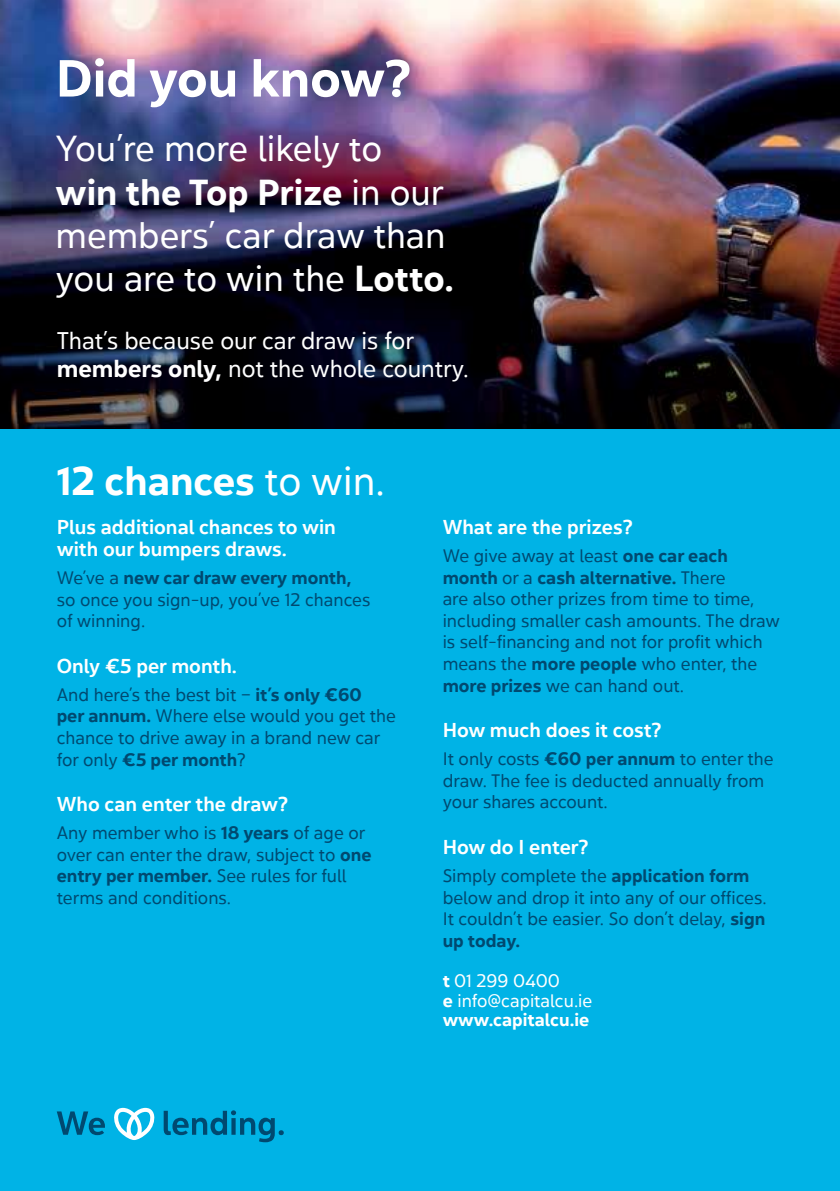
<style>
.page{position:relative;width:840px;height:1191px;background:#fff}
.page>*{position:absolute;margin:0;border:0;box-sizing:border-box;transform-origin:0 0}
.t1{font:52px "Yorkten Nor Dem";color:#fff}
.t2{font:40px "Yorkten Nor Dem";color:#fff}
.t3{font:36px/43.2px "Yorkten Nor Reg";color:#fff}
.t4{font:36px "Yorkten Nor Dem";color:#fff}
.t5{font:24px/28px "Yorkten Nor Reg";color:#fff}
.t6{font:20px/22px "Yorkten Nor Med";color:#fff}
.t7{font:18px/21.6px "Yorkten Nor Reg";color:#004970}
.t8{font:18px "Yorkten Nor Dem";color:#004970}
.t9{font:18px/19px "Yorkten Nor Reg";color:#fff}
.t10{font:18px "Yorkten Nor Dem";color:#fff}
.s1{font-family:"Yorkten Nor Reg"}
.s2{font-family:"Yorkten Nor Dem"}
</style>
<div class="page">
<div style="left:0;top:0;width:839px;height:1191px;background:#00b3e6"></div>
<img style="left:0;top:0;width:839px;height:81px">
<img style="left:0;top:81px;width:839px;height:347px">
<svg style="left:57px;top:1111px;width:48px;height:24px"></svg>
<svg style="left:163px;top:1110px;width:120px;height:32px"></svg>
<svg style="left:114px;top:1107px;width:41px;height:33px"></svg>
<h1 class="t1" style="left:56px;top:58px;width:358px">Did you know?</h1>
<h3 class="t3" style="left:56px;top:130px;width:328px">You’re more likely to</h3>
<h3 class="t4" style="left:56px;top:178px;width:390px">win the Top Prize <span class="s1">in our</span></h3>
<h3 class="t3" style="left:56px;top:217px;width:399px">members’ car draw than you are to win the <span class="s2">Lotto.</span></h3>
<h3 class="t5" style="left:57px;top:328px;width:413px">That’s because our car draw is for <span class="s2">members only,</span> not the whole country.</h3>
<h2 class="t2" style="left:57px;top:464px;width:329px">12 chances <span class="s1">to win.</span></h2>
<p class="t6" style="left:57px;top:517px;width:280px">Plus additional chances to win with our bumpers draws.</p>
<p class="t8" style="left:57px;top:570px;width:296px"><span class="s1">We’ve a</span> new car draw every month,</p>
<p class="t7" style="left:57px;top:590px;width:315px">so once you sign-up, you’ve 12 chances of winning.</p>
<p class="t6" style="left:57px;top:656px;width:182px">Only €5 per month.</p>
<p class="t7" style="left:57px;top:685px;width:340px">And here’s the best bit – <span class="s2">it’s only €60<br>per annum.</span> Where else would you get the chance to drive away in a brand new car</p>
<p class="t8" style="left:57px;top:752px;width:191px"><span class="s1">for only</span> €5 per month<span class="s1">?</span></p>
<p class="t6" style="left:57px;top:795px;width:233px">Who can enter the draw?</p>
<p class="t7" style="left:57px;top:823px;width:316px">Any member who is <span class="s2">18 years</span> of age or over can enter the draw, subject to <span class="s2">one</span></p>
<p class="t8" style="left:57px;top:869px;width:291px">entry per member. <span class="s1">See rules for full</span></p>
<p class="t7" style="left:57px;top:888px;width:176px">terms and conditions.</p>
<p class="t6" style="left:442px;top:517px;width:192px">What are the prizes?</p>
<p class="t7" style="left:442px;top:546px;width:286px">We give away at least <span class="s2">one car each</span></p>
<p class="t8" style="left:442px;top:570px;width:284px">month <span class="s1">or a</span> cash alternative. <span class="s1">There</span></p>
<p class="t7" style="left:442px;top:589px;width:339px">are also other prizes from time to time, including smaller cash amounts. The draw is self-financing and not for profit which means the <span class="s2">more people</span> who enter, the <span class="s2">more prizes</span> we can hand out.</p>
<p class="t6" style="left:442px;top:721px;width:221px">How much does it cost?</p>
<p class="t7" style="left:442px;top:749px;width:332px">It only costs <span class="s2">€60 per annum</span> to enter the draw. The fee is deducted annually from your shares account.</p>
<p class="t6" style="left:442px;top:837px;width:148px">How do I enter?</p>
<p class="t7" style="left:442px;top:866px;width:325px">Simply complete the <span class="s2">application form </span>below and drop it into any of our offices.<br>It couldn’t be easier. So don’t delay, <span class="s2">sign</span></p>
<p class="t8" style="left:442px;top:933px;width:79px">up today.</p>
<p class="t9" style="left:442px;top:973px;width:151px"><span class="s2">t</span> 01 299 0400<br><span class="s2">e</span> info@capitalcu.ie</p>
<p class="t10" style="left:442px;top:1012px;width:148px">www.capitalcu.ie</p>
</div>
